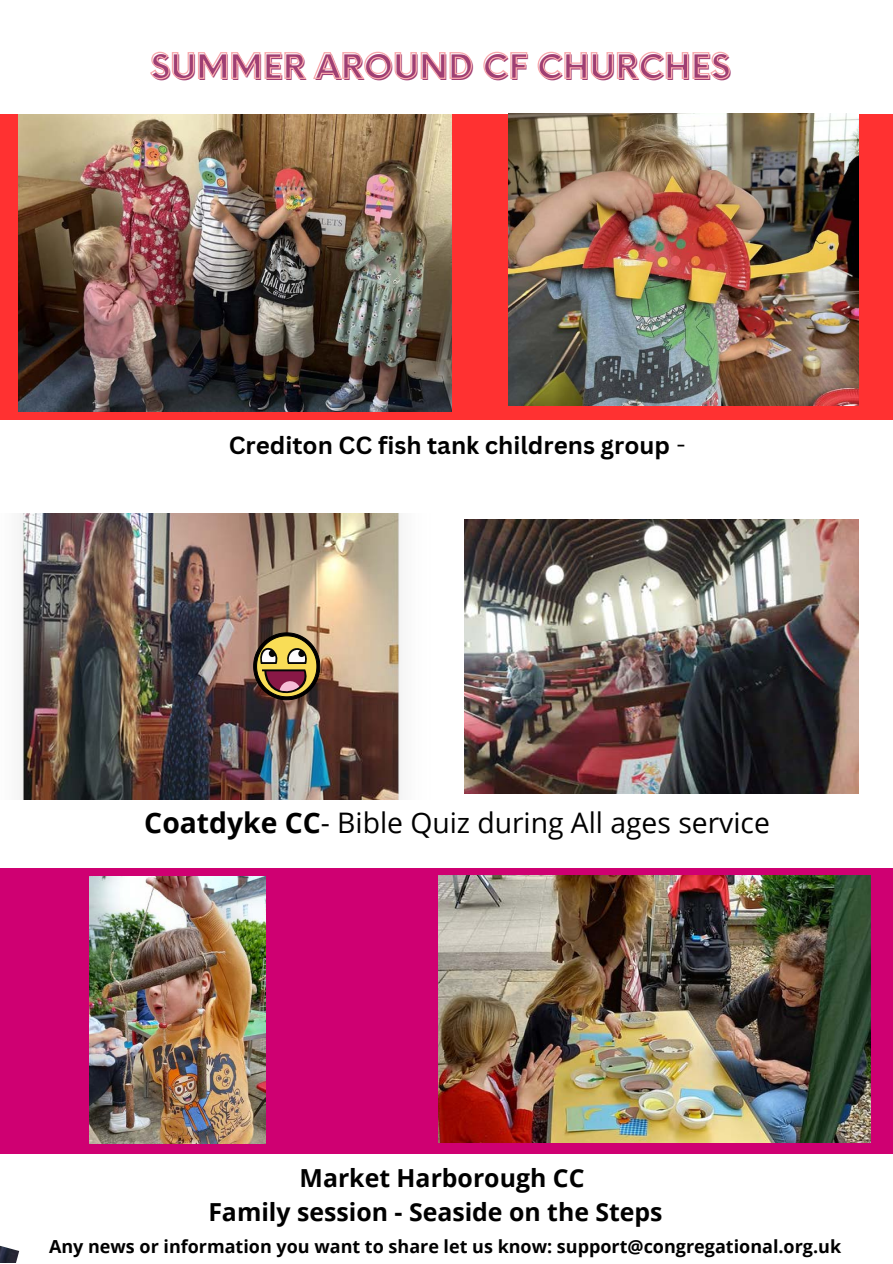
<style>
.page{position:relative;width:893px;height:1264px;background:#fff}
.page>*{position:absolute;margin:0;border:0;box-sizing:border-box;transform-origin:0 0}
.t1{font:700 34.05px "Neue Einstellung";color:#9f3f73}
.t2{font:28.35px "Open Sans";color:#000}
.t3{font:700 24.9px "Open Sans";color:#000}
.t4{font:700 24.15px "Canva Sans";color:#000}
.t5{font:700 18px "Open Sans";color:#000}
.s1{font-weight:400}
.s2{font-weight:700}
</style>
<div class="page">
<img style="left:0;top:1153px;width:19px;height:109px">
<div style="left:0;top:114px;width:892px;height:305px;background:#ff3131"></div>
<div style="left:0;top:867px;width:892px;height:286px;background:#cf0072"></div>
<img style="left:89px;top:876px;width:177px;height:267px">
<img style="left:439px;top:875px;width:431px;height:267px">
<img style="left:20px;top:513px;width:381px;height:286px">
<img style="left:508px;top:114px;width:350px;height:292px">
<img style="left:19px;top:114px;width:433px;height:298px">
<svg style="left:253px;top:633px;width:67px;height:72px;background:#896d46"></svg>
<img style="left:464px;top:519px;width:394px;height:274px">
<svg style="left:150px;top:51px;width:580px;height:29px"></svg>
<p class="t1" style="left:151px;top:36px;width:582px">SUMMER AROUND CF CHURCHES</p>
<p class="t4" style="left:229px;top:427px;width:458px">Crediton CC fish tank childrens group <span class="s1">-</span></p>
<p class="t2" style="left:144px;top:803px;width:627px"><span class="s2">Coatdyke CC</span>- Bible Quiz during All ages service</p>
<p class="t3" style="left:299px;top:1160px;width:286px">Market Harborough CC</p>
<p class="t3" style="left:208px;top:1194px;width:455px">Family session - Seaside on the Steps</p>
<p class="t5" style="left:49px;top:1233px;width:793px">Any news or information you want to share let us know: support@congregational.org.uk</p>
</div>
